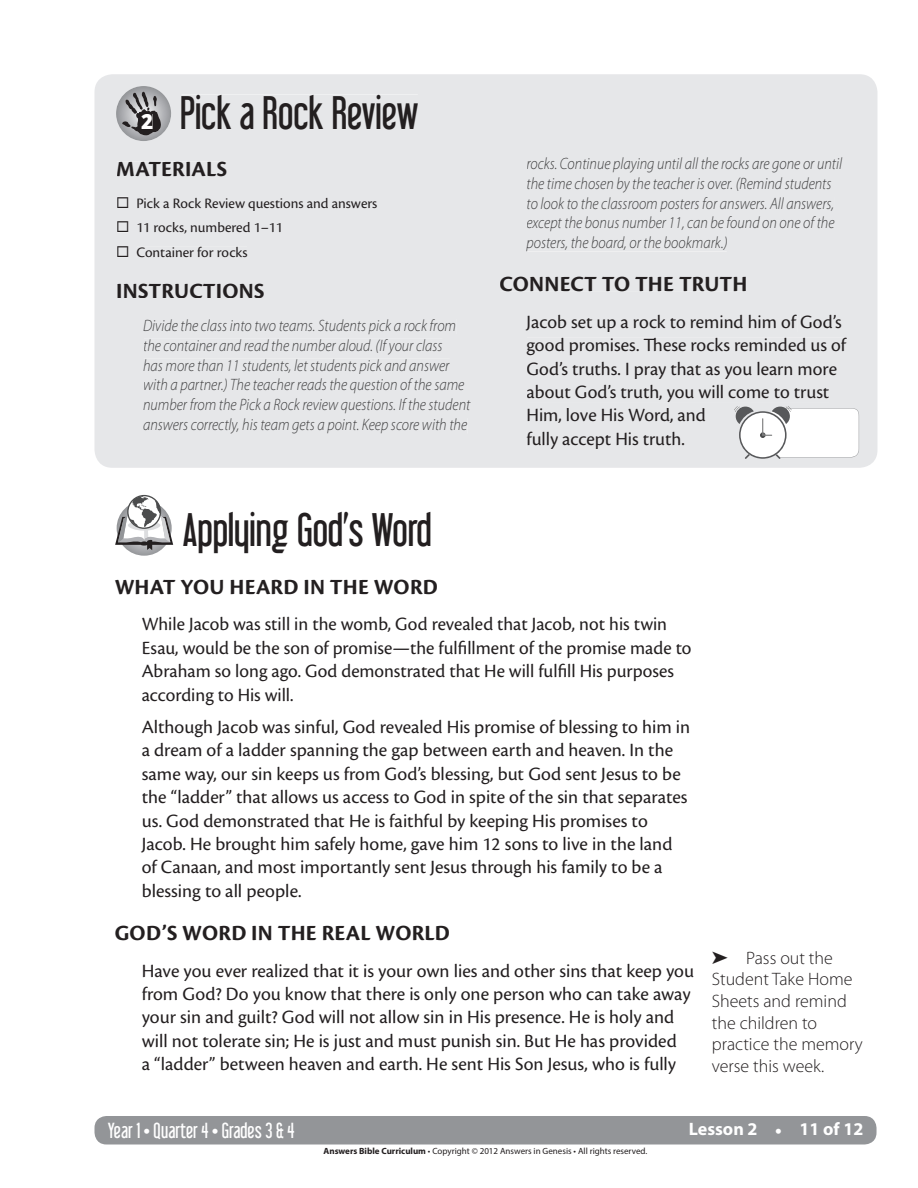
<style>
.page{position:relative;width:918px;height:1188px;background:#fff}
.page>*{position:absolute;margin:0;border:0;box-sizing:border-box;transform-origin:0 0}
.t1{font:42px "Libel Suit";color:#231f20}
.t2{font:700 22.5px "Cronos Pro";letter-spacing:.01em;color:#231f20}
.t3{font:19.5px/23.4px "Cronos Pro";color:#231f20}
.t4{font:19.5px "Libel Suit";color:#fff}
.t5{font:300 18px/21.6px "Myriad Pro";color:#231f20}
.t6{font:700 18px "Myriad Pro";color:#fff}
.t7{font:italic 300 16.5px/19.8px "Myriad Pro";color:#3f3f40;scale:.88 1}
.t8{font:15px/24.8px "Cronos Pro";color:#231f20}
.t9{font:9px "Myriad Pro";color:#231f20}
.s1{font-family:"Bree";font-weight:700;font-size:22.95px;color:#fff}
.s2{font-family:"Libel Suit";font-weight:400;font-size:19.5px}
.s3{font-weight:700}
</style>
<div class="page">
<div style="left:94px;top:1116px;width:783px;height:28px;background:#939598;border-radius:12px"></div>
<div style="left:94px;top:74px;width:783px;height:394px;background:#e6e7e9"></div>
<svg style="left:116px;top:86px;width:55px;height:55px"></svg>
<div style="left:142px;top:114px;width:10px;height:15px;background:#231f20"></div>
<div style="left:182px;top:95px;width:236px;height:34px;background:#e6e7e9"></div>
<div style="left:117px;top:162px;width:110px;height:14px;background:#e6e7e9"></div>
<div style="left:137px;top:197px;width:240px;height:14px;background:#e6e7e9"></div>
<div style="left:138px;top:222px;width:143px;height:12px;background:#e6e7e9"></div>
<div style="left:137px;top:247px;width:110px;height:10px;background:#e6e7e9"></div>
<div style="left:118px;top:283px;width:146px;height:15px;background:#e6e7e9"></div>
<div style="left:144px;top:319px;width:312px;height:15px;background:#e6e7e9"></div>
<div style="left:144px;top:339px;width:298px;height:15px;background:#e6e7e9"></div>
<div style="left:144px;top:359px;width:306px;height:15px;background:#e6e7e9"></div>
<div style="left:144px;top:378px;width:320px;height:16px;background:#e6e7e9"></div>
<div style="left:144px;top:398px;width:327px;height:15px;background:#e6e7e9"></div>
<div style="left:144px;top:418px;width:323px;height:16px;background:#e6e7e9"></div>
<div style="left:527px;top:157px;width:315px;height:16px;background:#e6e7e9"></div>
<div style="left:527px;top:177px;width:305px;height:15px;background:#e6e7e9"></div>
<div style="left:527px;top:197px;width:307px;height:15px;background:#e6e7e9"></div>
<div style="left:527px;top:216px;width:308px;height:16px;background:#e6e7e9"></div>
<div style="left:526px;top:236px;width:201px;height:15px;background:#e6e7e9"></div>
<div style="left:500px;top:276px;width:246px;height:15px;background:#e6e7e9"></div>
<div style="left:526px;top:314px;width:271px;height:18px;background:#e6e7e9"></div>
<div style="left:801px;top:315px;width:41px;height:13px;background:#e6e7e9"></div>
<div style="left:527px;top:338px;width:320px;height:17px;background:#e6e7e9"></div>
<div style="left:527px;top:361px;width:310px;height:18px;background:#e6e7e9"></div>
<div style="left:527px;top:385px;width:302px;height:17px;background:#e6e7e9"></div>
<div style="left:528px;top:408px;width:178px;height:15px;background:#e6e7e9"></div>
<div style="left:527px;top:431px;width:157px;height:18px;background:#e6e7e9"></div>
<svg style="left:734px;top:406px;width:125px;height:53px"></svg>
<svg style="left:117px;top:501px;width:55px;height:55px"></svg>
<svg style="left:115px;top:495px;width:58px;height:55px"></svg>
<svg style="left:117px;top:197px;width:11px;height:11px"></svg>
<svg style="left:117px;top:221px;width:11px;height:11px"></svg>
<svg style="left:117px;top:246px;width:11px;height:11px"></svg>
<h1 class="t1" style="left:141px;top:87px;width:279px"><span class="s1">2</span> Pick a Rock Review</h1>
<p class="t2" style="left:116px;top:156px;width:113px">MATERIALS</p>
<p class="t8" style="left:136px;top:191px;width:243px">Pick a Rock Review questions and answers<br>11 rocks, numbered 1–11<br>Container for rocks</p>
<p class="t2" style="left:116px;top:278px;width:150px">INSTRUCTIONS</p>
<p class="t7" style="left:143px;top:316px;width:373px">Divide the class into two teams. Students pick a rock from the container and read the number aloud. (If your class<br>has more than 11 students, let students pick and answer with a partner.) The teacher reads the question of the same number from the Pick a Rock review questions. If the student answers correctly, his team gets a point. Keep score with the</p>
<p class="t7" style="left:526px;top:154px;width:360px">rocks. Continue playing until all the rocks are gone or until the time chosen by the teacher is over. (Remind students to look to the classroom posters for answers. All answers, except the bonus number 11, can be found on one of the posters, the board, or the bookmark.)</p>
<p class="t2" style="left:500px;top:271px;width:249px">CONNECT TO THE TRUTH</p>
<p class="t3" style="left:526px;top:310px;width:321px">Jacob set up a rock to remind him of God’s good promises. These rocks reminded us of God’s truths. I pray that as you learn more about God’s truth, you will come to trust Him, love His Word, and<br>fully accept His truth.</p>
<h1 class="t1" style="left:182px;top:505px;width:251px">Applying God’s Word</h1>
<p class="t2" style="left:115px;top:574px;width:325px">WHAT YOU HEARD IN THE WORD</p>
<p class="t3" style="left:142px;top:613px;width:551px">While Jacob was still in the womb, God revealed that Jacob, not his twin Esau, would be the son of promise—the fulfillment of the promise made to Abraham so long ago. God demonstrated that He will fulfill His purposes according to His will.</p>
<p class="t3" style="left:142px;top:715px;width:550px">Although Jacob was sinful, God revealed His promise of blessing to him in a dream of a ladder spanning the gap between earth and heaven. In the same way, our sin keeps us from God’s blessing, but God sent Jesus to be the “ladder” that allows us access to God in spite of the sin that separates us. God demonstrated that He is faithful by keeping His promises to Jacob. He brought him safely home, gave him 12 sons to live in the land of Canaan, and most importantly sent Jesus through his family to be a blessing to all people.</p>
<p class="t2" style="left:115px;top:920px;width:337px">GOD’S WORD IN THE REAL WORLD</p>
<p class="t3" style="left:142px;top:959px;width:554px">Have you ever realized that it is your own lies and other sins that keep you from God? Do you know that there is only one person who can take away your sin and guilt? God will not allow sin in His presence. He is holy and will not tolerate sin; He is just and must punish sin. But He has provided<br>a “ladder” between heaven and earth. He sent His Son Jesus, who is fully</p>
<p class="t5" style="left:712px;top:947px;width:153px">➤ Pass out the<br>Student Take Home<br>Sheets and remind the children to practice the memory verse this week.</p>
<p class="t4" style="left:108px;top:1118px;width:188px">Year 1 • Quarter 4 • Grades 3 &amp; 4</p>
<p class="t6" style="left:689px;top:1118px;width:176px">Lesson 2 <span class="s2">•</span> 11 of 12</p>
<p class="t9" style="left:324px;top:1145px;width:325px"><span class="s3">Answers Bible Curriculum</span> • Copyright © 2012 Answers in Genesis • All rights reserved.</p>
</div>
